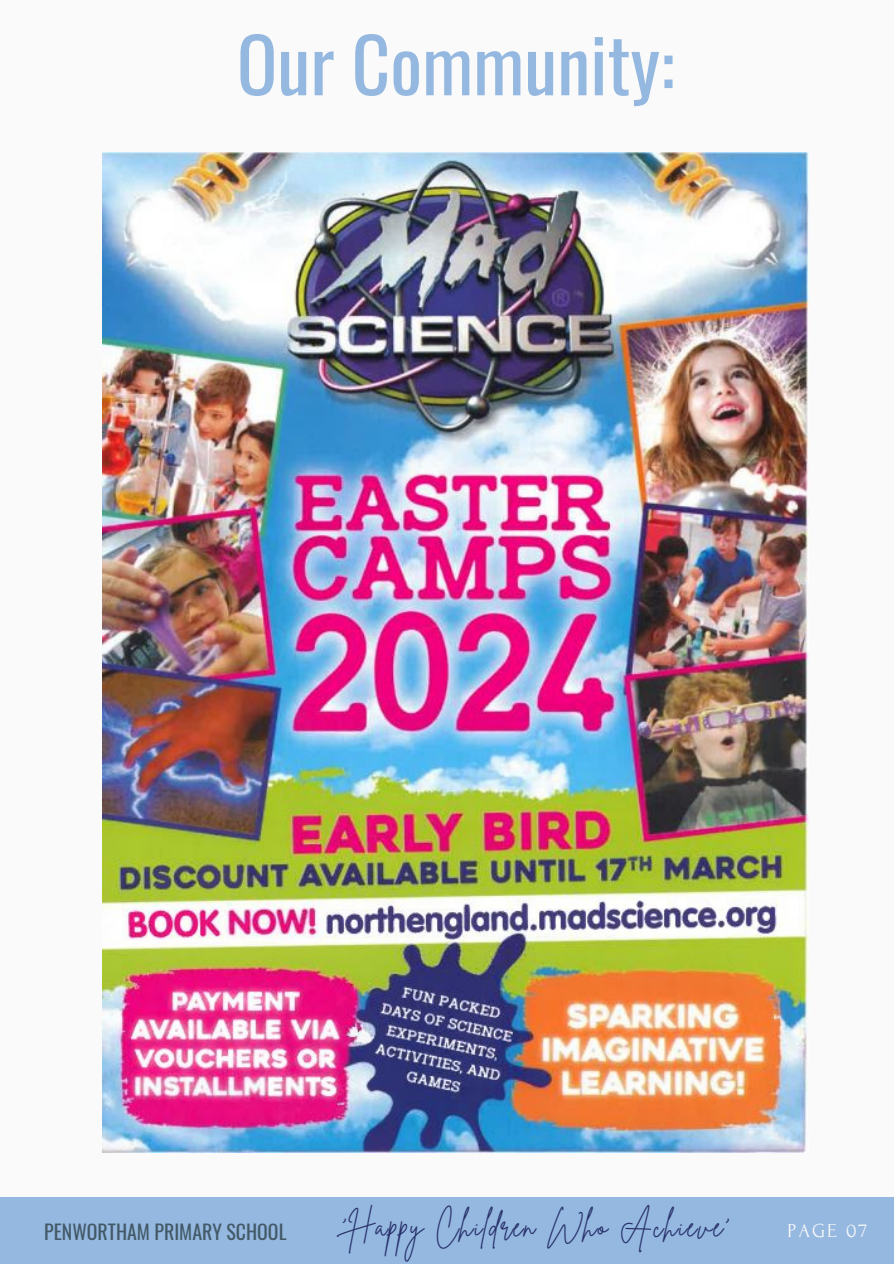
<style>
.page{position:relative;width:894px;height:1264px;background:#fff}
.page>*{position:absolute;margin:0;border:0;box-sizing:border-box;transform-origin:0 0}
.t1{font:75px "Oswald";color:#94b8e0}
.t2{font:30px "Brittany Signature";letter-spacing:.05em;color:#272f69}
.t3{font:19.8px "Oswald";color:#435967}
.t4{font:19.8px "Forum";letter-spacing:.1em;color:#fafafa}
</style>
<div class="page">
<div style="left:0;top:0;width:893px;height:1263px;background:#fafafa"></div>
<div style="left:0;top:1196px;width:893px;height:67px;background:#94b8e0"></div>
<img style="left:103px;top:153px;width:705px;height:999px">
<h2 class="t1" style="left:237px;top:6px;width:439px">Our Community:</h2>
<p class="t2" style="left:341px;top:1206px;width:387px">‘Happy Children Who Achieve’</p>
<h1 class="t3" style="left:44px;top:1216px;width:244px">PENWORTHAM PRIMARY SCHOOL</h1>
<p class="t4" style="left:787px;top:1220px;width:81px">PAGE 07</p>
</div>
